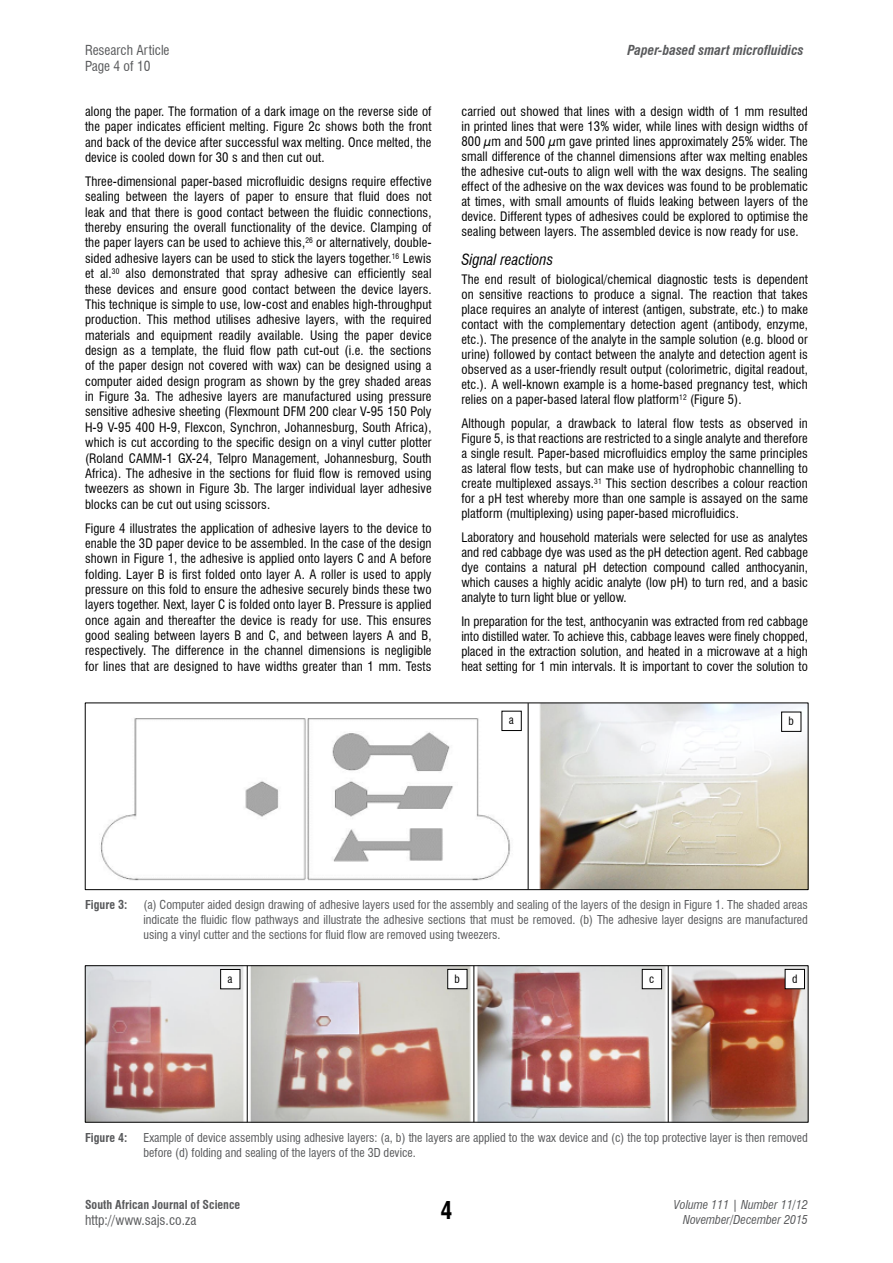
<style>
.page{position:relative;width:893px;height:1263px;background:#fff}
.page>*{position:absolute;margin:0;border:0;box-sizing:border-box;transform-origin:0 0}
.t1{font:700 condensed 24px "Swiss 721 BT";color:#000}
.t2{font:italic condensed 15px "Swiss 721 BT";color:#000}
.t3{font:condensed 13.5px "Swiss 721 BT";color:#58595b}
.t4{font:italic 700 condensed 13.5px "Swiss 721 BT";color:#58595b}
.t5{font:condensed 12.75px/15.3px "Swiss 721 BT";letter-spacing:.01em;color:#000;text-align:justify}
.t6{font:condensed 12px/15px "Swiss 721 BT";color:#58595b;text-align:justify}
.t7{font:700 condensed 12px "Swiss 721 BT";color:#58595b}
.t8{font:italic condensed 12px/14.4px "Swiss 721 BT";color:#58595b;text-align:right}
.t9{font:condensed 11.25px "Swiss 721 BT";color:#000}
</style>
<div class="page">
<img style="left:100px;top:705px;width:706px;height:183px">
<div style="left:85px;top:703px;width:723px;height:187px;border:1px solid #000"></div>
<div style="left:502px;top:711px;width:19px;height:19px;background:#fff"></div>
<div style="left:782px;top:712px;width:19px;height:19px;background:#fff"></div>
<hr style="left:528px;top:703px;width:1px;height:186px;background:#000">
<img style="left:87px;top:967px;width:719px;height:153px">
<div style="left:85px;top:965px;width:723px;height:157px;border:1px solid #000"></div>
<div style="left:221px;top:969px;width:19px;height:20px;background:#fff"></div>
<div style="left:220px;top:969px;width:20px;height:20px;border:1px solid #000"></div>
<div style="left:448px;top:969px;width:19px;height:20px;background:#fff"></div>
<div style="left:642px;top:969px;width:20px;height:20px;background:#fff"></div>
<div style="left:642px;top:969px;width:20px;height:20px;border:1px solid #000"></div>
<div style="left:785px;top:969px;width:19px;height:20px;background:#fff"></div>
<div style="left:785px;top:969px;width:20px;height:20px;border:1px solid #000"></div>
<hr style="left:247px;top:966px;width:1px;height:156px;background:#000">
<hr style="left:474px;top:966px;width:1px;height:156px;background:#000">
<hr style="left:668px;top:966px;width:1px;height:156px;background:#000">
<p class="t3" style="left:85px;top:42px;width:86px">Research Article</p>
<p class="t4" style="left:628px;top:42px;width:178px">Paper-based smart microfluidics</p>
<p class="t3" style="left:85px;top:58px;width:67px">Page 4 of 10</p>
<p class="t5" style="left:85px;top:104px;width:348px">along the paper. The formation of a dark image on the reverse side of the paper indicates efficient melting. Figure 2c shows both the front and back of the device after successful wax melting. Once melted, the device is cooled down for 30 s and then cut out.</p>
<p class="t5" style="left:85px;top:174px;width:348px">Three-dimensional paper-based microfluidic designs require effective sealing between the layers of paper to ensure that fluid does not leak and that there is good contact between the fluidic connections, thereby ensuring the overall functionality of the device. Clamping of the paper layers can be used to achieve this,<sup>26</sup> or alternatively, double&shy;sided adhesive layers can be used to stick the layers together.<sup>16</sup> Lewis et al.<sup>30</sup> also demonstrated that spray adhesive can efficiently seal these devices and ensure good contact between the device layers.<br>This technique is simple to use, low-cost and enables high-throughput production. This method utilises adhesive layers, with the required materials and equipment readily available. Using the paper device design as a template, the fluid flow path cut-out (i.e. the sections of the paper design not covered with wax) can be designed using a computer aided design program as shown by the grey shaded areas in Figure 3a. The adhesive layers are manufactured using pressure sensitive adhesive sheeting (Flexmount DFM 200 clear V-95 150 Poly H-9 V-95 400 H-9, Flexcon, Synchron, Johannesburg, South Africa), which is cut according to the specific design on a vinyl cutter plotter (Roland CAMM-1 GX-24, Telpro Management, Johannesburg, South Africa). The adhesive in the sections for fluid flow is removed using tweezers as shown in Figure 3b. The larger individual layer adhesive blocks can be cut out using scissors.</p>
<p class="t5" style="left:85px;top:520px;width:348px">Figure 4 illustrates the application of adhesive layers to the device to enable the 3D paper device to be assembled. In the case of the design shown in Figure 1, the adhesive is applied onto layers C and A before folding. Layer B is first folded onto layer A. A roller is used to apply pressure on this fold to ensure the adhesive securely binds these two layers together. Next, layer C is folded onto layer B. Pressure is applied once again and thereafter the device is ready for use. This ensures good sealing between layers B and C, and between layers A and B, respectively. The difference in the channel dimensions is negligible for lines that are designed to have widths greater than 1 mm. Tests</p>
<p class="t5" style="left:461px;top:104px;width:348px">carried out showed that lines with a design width of 1 mm resulted in printed lines that were 13% wider, while lines with design widths of 800 µm and 500 µm gave printed lines approximately 25% wider. The small difference of the channel dimensions after wax melting enables the adhesive cut-outs to align well with the wax designs. The sealing effect of the adhesive on the wax devices was found to be problematic at times, with small amounts of fluids leaking between layers of the device. Different types of adhesives could be explored to optimise the sealing between layers. The assembled device is now ready for use.</p>
<p class="t2" style="left:461px;top:250px;width:93px">Signal reactions</p>
<p class="t5" style="left:461px;top:272px;width:348px">The end result of biological/chemical diagnostic tests is dependent on sensitive reactions to produce a signal. The reaction that takes place requires an analyte of interest (antigen, substrate, etc.) to make contact with the complementary detection agent (antibody, enzyme, etc.). The presence of the analyte in the sample solution (e.g. blood or urine) followed by contact between the analyte and detection agent is observed as a user-friendly result output (colorimetric, digital readout, etc.). A well-known example is a home-based pregnancy test, which relies on a paper-based lateral flow platform<sup>12</sup> (Figure 5).</p>
<p class="t5" style="left:461px;top:416px;width:348px">Although popular, a drawback to lateral flow tests as observed in Figure 5, is that reactions are restricted to a single analyte and therefore a single result. Paper-based microfluidics employ the same principles as lateral flow tests, but can make use of hydrophobic channelling to create multiplexed assays.<sup>31</sup> This section describes a colour reaction for a pH test whereby more than one sample is assayed on the same platform (multiplexing) using paper-based microfluidics.</p>
<p class="t5" style="left:461px;top:530px;width:348px">Laboratory and household materials were selected for use as analytes and red cabbage dye was used as the pH detection agent. Red cabbage dye contains a natural pH detection compound called anthocyanin, which causes a highly acidic analyte (low pH) to turn red, and a basic analyte to turn light blue or yellow.</p>
<p class="t5" style="left:461px;top:613px;width:348px">In preparation for the test, anthocyanin was extracted from red cabbage into distilled water. To achieve this, cabbage leaves were finely chopped, placed in the extraction solution, and heated in a microwave at a high heat setting for 1 min intervals. It is important to cover the solution to</p>
<p class="t9" style="left:509px;top:713px;width:7px">a</p>
<p class="t9" style="left:788px;top:714px;width:7px">b</p>
<p class="t7" style="left:85px;top:897px;width:44px">Figure 3:</p>
<p class="t6" style="left:144px;top:897px;width:666px">(a) Computer aided design drawing of adhesive layers used for the assembly and sealing of the layers of the design in Figure 1. The shaded areas indicate the fluidic flow pathways and illustrate the adhesive sections that must be removed. (b) The adhesive layer designs are manufactured using a vinyl cutter and the sections for fluid flow are removed using tweezers.</p>
<p class="t9" style="left:227px;top:972px;width:7px">a</p>
<p class="t9" style="left:455px;top:972px;width:7px">b</p>
<p class="t9" style="left:649px;top:972px;width:7px">c</p>
<p class="t9" style="left:792px;top:972px;width:7px">d</p>
<p class="t7" style="left:85px;top:1130px;width:44px">Figure 4:</p>
<p class="t6" style="left:144px;top:1130px;width:666px">Example of device assembly using adhesive layers: (a, b) the layers are applied to the wax device and (c) the top protective layer is then removed before (d) folding and sealing of the layers of the 3D device.</p>
<p class="t7" style="left:85px;top:1197px;width:157px">South African Journal of Science</p>
<p class="t3" style="left:85px;top:1212px;width:113px">http://www.sajs.co.za</p>
<h1 class="t1" style="left:440px;top:1195px;width:13px">4</h1>
<p class="t8" style="left:674px;top:1198px;width:136px">Volume 111 | Number 11/12<br>November/December 2015</p>
</div>
